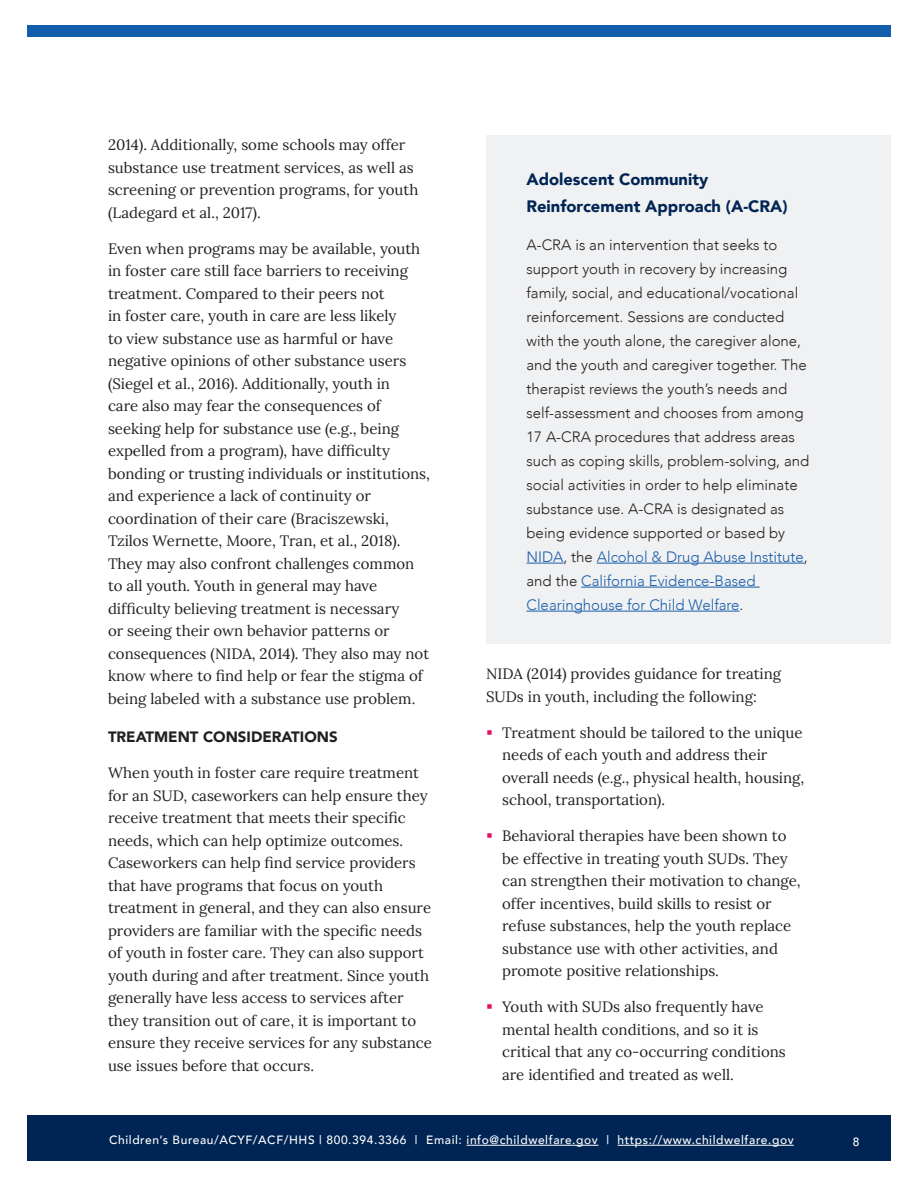
<style>
.page{position:relative;width:918px;height:1188px;background:#fff}
.page>*{position:absolute;margin:0;border:0;box-sizing:border-box;transform-origin:0 0}
.t1{font:900 16.5px/27px "Avenir";color:#002453}
.t2{font:15px/22.5px "Lora";color:#231f20}
.t3{font:300 15px/24px "Avenir";color:#231f20}
.t4{font:900 15px "Avenir";color:#231f20}
.t5{font:500 12px "Avenir";letter-spacing:.05em;color:#fff}
.s1{color:#195daa}
</style>
<div class="page">
<div style="left:27px;top:1116px;width:864px;height:45px;background:#002453"></div>
<hr style="left:467px;top:1145px;width:132px;height:1px;background:#fff">
<hr style="left:618px;top:1145px;width:176px;height:1px;background:#fff">
<div style="left:27px;top:26px;width:864px;height:12px;background:#135eab"></div>
<div style="left:486px;top:135px;width:405px;height:509px;background:#f0f1f2"></div>
<hr style="left:526px;top:563px;width:37px;height:1px;background:#195daa">
<hr style="left:597px;top:563px;width:207px;height:1px;background:#195daa">
<hr style="left:581px;top:587px;width:179px;height:1px;background:#195daa">
<hr style="left:526px;top:611px;width:214px;height:1px;background:#195daa">
<p class="t2" style="left:108px;top:133px;width:312px">2014). Additionally, some schools may offer substance use treatment services, as well as screening or prevention programs, for youth (Ladegard et al., 2017).</p>
<p class="t2" style="left:108px;top:236px;width:323px">Even when programs may be available, youth in foster care still face barriers to receiving treatment. Compared to their peers not<br>in foster care, youth in care are less likely<br>to view substance use as harmful or have negative opinions of other substance users (Siegel et al., 2016). Additionally, youth in<br>care also may fear the consequences of seeking help for substance use (e.g., being expelled from a program), have difficulty bonding or trusting individuals or institutions, and experience a lack of continuity or coordination of their care (Braciszewski, Tzilos Wernette, Moore, Tran, et al., 2018).<br>They may also confront challenges common to all youth. Youth in general may have difficulty believing treatment is necessary<br>or seeing their own behavior patterns or consequences (NIDA, 2014). They also may not know where to find help or fear the stigma of being labeled with a substance use problem.</p>
<h3 class="t4" style="left:108px;top:724px;width:231px">TREATMENT CONSIDERATIONS</h3>
<p class="t2" style="left:108px;top:761px;width:326px">When youth in foster care require treatment for an SUD, caseworkers can help ensure they receive treatment that meets their specific needs, which can help optimize outcomes.<br>Caseworkers can help find service providers that have programs that focus on youth treatment in general, and they can also ensure providers are familiar with the specific needs of youth in foster care. They can also support youth during and after treatment. Since youth generally have less access to services after they transition out of care, it is important to ensure they receive services for any substance use issues before that occurs.</p>
<h3 class="t1" style="left:526px;top:166px;width:263px">Adolescent Community<br>Reinforcement Approach (A-CRA)</h3>
<p class="t3" style="left:526px;top:233px;width:284px">A-CRA is an intervention that seeks to support youth in recovery by increasing family, social, and educational/vocational reinforcement. Sessions are conducted with the youth alone, the caregiver alone, and the youth and caregiver together. The therapist reviews the youth’s needs and self-assessment and chooses from among 17 A-CRA procedures that address areas such as coping skills, problem-solving, and social activities in order to help eliminate substance use. A-CRA is designated as being evidence supported or based by <span class="s1">NIDA</span>, the <span class="s1">Alcohol &amp; Drug Abuse Institute</span>, and the <span class="s1">California Evidence-Based Clearinghouse for Child Welfare</span>.</p>
<p class="t2" style="left:486px;top:662px;width:297px">NIDA (2014) provides guidance for treating<br>SUDs in youth, including the following:</p>
<p class="t2" style="left:502px;top:720px;width:304px">Treatment should be tailored to the unique needs of each youth and address their overall needs (e.g., physical health, housing, school, transportation).</p>
<p class="t2" style="left:502px;top:824px;width:300px">Behavioral therapies have been shown to be effective in treating youth SUDs. They can strengthen their motivation to change, offer incentives, build skills to resist or refuse substances, help the youth replace substance use with other activities, and promote positive relationships.</p>
<p class="t2" style="left:502px;top:995px;width:285px">Youth with SUDs also frequently have mental health conditions, and so it is critical that any co-occurring conditions are identified and treated as well.</p>
<p class="t5" style="left:109px;top:1130px;width:686px">Children’s Bureau/ACYF/ACF/HHS | 800.394.3366 | Email: info@childwelfare.gov | https://www.childwelfare.gov</p>
<p class="t5" style="left:853px;top:1131px;width:8px">8</p>
</div>
